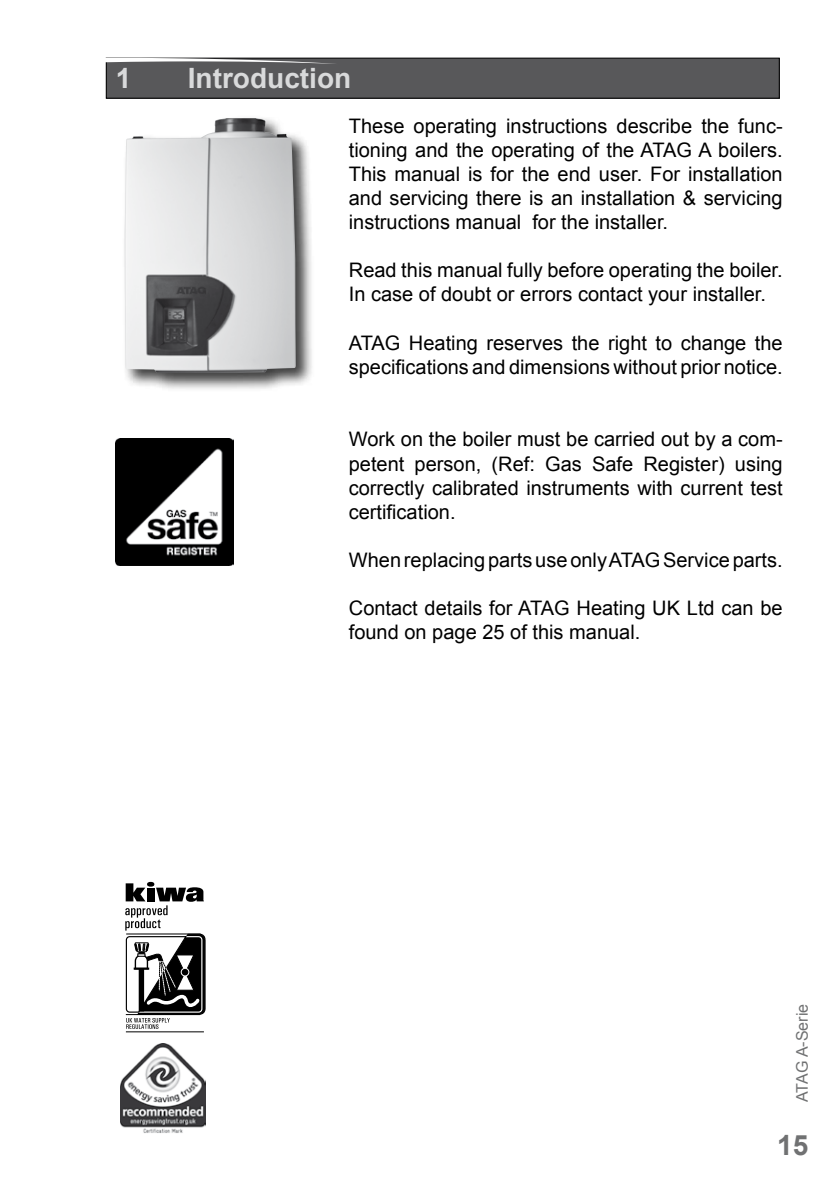
<style>
.page{position:relative;width:840px;height:1191px;background:#fff}
.page>*{position:absolute;margin:0;border:0;box-sizing:border-box;transform-origin:0 0}
.t1{font:700 28px "Arial";color:#d9dadb}
.t2{font:700 28px "Arial";color:#707172}
.t3{font:20px/24px "Arial";color:#000}
.t4{font:16px "Arial";color:#707172}
</style>
<div class="page">
<div style="left:106px;top:58px;width:672px;height:40px;background:#58585a"></div>
<div style="left:106px;top:58px;width:673px;height:40px;border:1px solid #000"></div>
<svg style="left:105px;top:58px;width:233px;height:6px"></svg>
<div style="left:122px;top:115px;width:193px;height:277px;background:#000;opacity:.75"></div>
<img style="left:125px;top:118px;width:170px;height:255px">
<img style="left:116px;top:438px;width:118px;height:128px">
<img style="left:120px;top:1043px;width:86px;height:90px">
<hr style="left:126px;top:1031px;width:78px;height:1px;background:#000">
<svg style="left:125px;top:882px;width:81px;height:146px"></svg>
<hr style="left:126px;top:933px;width:74px;height:1px;background:#000">
<hr style="left:126px;top:1014px;width:74px;height:1px;background:#000">
<h1 class="t1" style="left:116px;top:59px;width:17px">1</h1>
<h1 class="t1" style="left:188px;top:59px;width:165px">Introduction</h1>
<p class="t3" style="left:348px;top:114px;width:435px;text-align:justify">These operating instructions describe the func&shy;tioning and the operating of the ATAG A boilers.<br>This manual is for the end user. For installation and servicing there is an installation &amp; servicing instructions manual for the installer.</p>
<p class="t3" style="left:348px;top:259px;width:435px">Read this manual fully before operating the boiler.<br>In case of doubt or errors contact your installer.</p>
<p class="t3" style="left:348px;top:331px;width:435px">ATAG Heating reserves the right to change the specifications and dimensions without prior notice.</p>
<p class="t3" style="left:348px;top:428px;width:435px;text-align:justify">Work on the boiler must be carried out by a com&shy;petent person, (Ref: Gas Safe Register) using correctly calibrated instruments with current test certification.</p>
<p class="t3" style="left:348px;top:548px;width:435px">When replacing parts use only ATAG Service parts.</p>
<p class="t3" style="left:348px;top:596px;width:435px">Contact details for ATAG Heating UK Ltd can be found on page 25 of this manual.</p>
<p class="t4" style="left:791px;top:1102px;width:100px;rotate:-90deg">ATAG A-Serie</p>
<h1 class="t2" style="left:776px;top:1126px;width:33px">15</h1>
</div>
